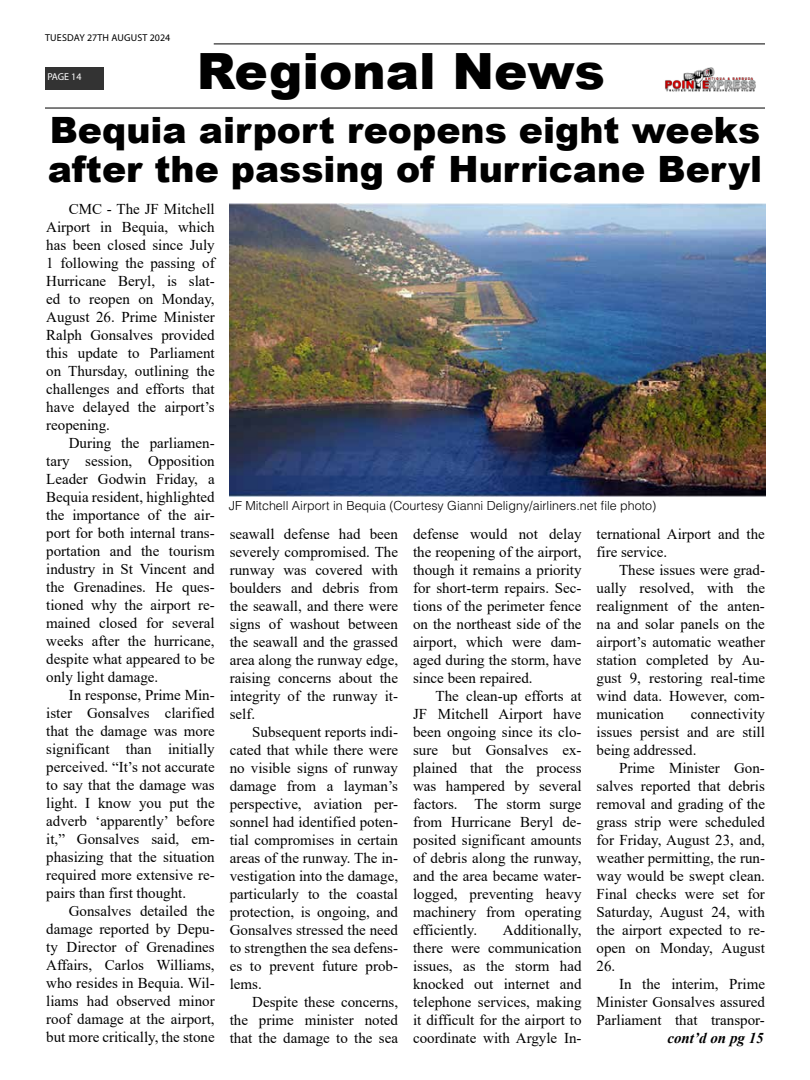
<style>
.page{position:relative;width:810px;height:1080px;background:#fff}
.page>*{position:absolute;margin:0;border:0;box-sizing:border-box;transform-origin:0 0}
.t1{font:900 50px "Arial";color:#000}
.t2{font:900 36.25px/38.8px "Arial";color:#000}
.t3{font:15px/18px "Times New Roman";color:#000;text-align:justify}
.t4{font:italic 700 15px "Times New Roman";color:#000}
.t5{font:300 12.5px "Helvetica LT Std";color:#000}
.t6{font:10px "Myriad Pro";letter-spacing:.02em;color:#000}
.t7{font:10px "Myriad Pro";letter-spacing:-.005em;color:#fff}
</style>
<div class="page">
<hr style="left:214px;top:43px;width:551px;height:2px;background:#333">
<div style="left:45px;top:67px;width:58px;height:22px;background:#333"></div>
<img style="left:665px;top:67px;width:91px;height:25px">
<hr style="left:45px;top:107px;width:720px;height:2px;background:#333">
<img style="left:229px;top:204px;width:537px;height:292px">
<p class="t6" style="left:45px;top:31px;width:127px">TUESDAY 27TH AUGUST 2024</p>
<p class="t7" style="left:47px;top:71px;width:36px">PAGE 14</p>
<h1 class="t1" style="left:197px;top:34px;width:410px">Regional News</h1>
<h2 class="t2" style="left:48px;top:110px;width:716px">Bequia airport reopens eight weeks after the passing of Hurricane Beryl</h2>
<p class="t3" style="left:46px;top:200px;width:170px;text-indent:22px">CMC - The JF Mitchell Airport in Bequia, which has been closed since July 1 following the passing of Hurricane Beryl, is slat&shy;ed to reopen on Monday, August 26. Prime Minister Ralph Gonsalves provided this update to Parliament on Thursday, outlining the challenges and efforts that have delayed the airport’s reopening.</p>
<p class="t3" style="left:46px;top:434px;width:170px;text-indent:22px">During the parliamen&shy;tary session, Opposition Leader Godwin Friday, a Bequia resident, highlighted the importance of the air&shy;port for both internal trans&shy;portation and the tourism industry in St Vincent and the Grenadines. He ques&shy;tioned why the airport re&shy;mained closed for several weeks after the hurricane, despite what appeared to be only light damage.</p>
<p class="t3" style="left:46px;top:686px;width:170px;text-indent:22px">In response, Prime Min&shy;ister Gonsalves clarified that the damage was more significant than initially perceived. “It’s not accurate to say that the damage was light. I know you put the adverb ‘apparently’ before it,” Gonsalves said, em&shy;phasizing that the situation required more extensive re&shy;pairs than first thought.</p>
<p class="t3" style="left:46px;top:902px;width:170px;text-indent:22px">Gonsalves detailed the damage reported by Depu&shy;ty Director of Grenadines Affairs, Carlos Williams, who resides in Bequia. Wil&shy;liams had observed minor roof damage at the airport, but more critically, the stone</p>
<p class="t5" style="left:229px;top:498px;width:429px">JF Mitchell Airport in Bequia (Courtesy Gianni Deligny/airliners.net file photo)</p>
<p class="t3" style="left:230px;top:525px;width:170px">seawall defense had been severely compromised. The runway was covered with boulders and debris from the seawall, and there were signs of washout between the seawall and the grassed area along the runway edge, raising concerns about the integrity of the runway it&shy;self.</p>
<p class="t3" style="left:230px;top:723px;width:170px;text-indent:22px">Subsequent reports indi&shy;cated that while there were no visible signs of runway damage from a layman’s perspective, aviation per&shy;sonnel had identified poten&shy;tial compromises in certain areas of the runway. The in&shy;vestigation into the damage, particularly to the coastal protection, is ongoing, and Gonsalves stressed the need to strengthen the sea defens&shy;es to prevent future prob&shy;lems.</p>
<p class="t3" style="left:230px;top:993px;width:170px;text-indent:22px">Despite these concerns, the prime minister noted that the damage to the sea</p>
<p class="t3" style="left:413px;top:525px;width:170px">defense would not delay the reopening of the airport, though it remains a priority for short-term repairs. Sec&shy;tions of the perimeter fence on the northeast side of the airport, which were dam&shy;aged during the storm, have since been repaired.</p>
<p class="t3" style="left:413px;top:687px;width:170px;text-indent:22px">The clean-up efforts at JF Mitchell Airport have been ongoing since its clo&shy;sure but Gonsalves ex&shy;plained that the process was hampered by several factors. The storm surge from Hurricane Beryl de&shy;posited significant amounts of debris along the runway, and the area became water&shy;logged, preventing heavy machinery from operating efficiently.</p>
<p class="t3" style="left:413px;top:921px;width:170px;text-indent:90px">Additionally, there were communication issues, as the storm had knocked out internet and telephone services, making it difficult for the airport to coordinate with Argyle In-</p>
<p class="t3" style="left:597px;top:525px;width:170px">ternational Airport and the fire service.</p>
<p class="t3" style="left:597px;top:561px;width:170px;text-indent:22px">These issues were grad&shy;ually resolved, with the realignment of the anten&shy;na and solar panels on the airport’s automatic weather station completed by Au&shy;gust 9, restoring real-time wind data. However, com&shy;munication</p>
<p class="t3" style="left:597px;top:705px;width:170px;text-indent:94px">connectivity issues persist and are still being addressed.</p>
<p class="t3" style="left:597px;top:759px;width:170px;text-indent:22px">Prime Minister Gon&shy;salves reported that debris removal and grading of the grass strip were scheduled for Friday, August 23, and, weather permitting, the run&shy;way would be swept clean.<br>Final checks were set for Saturday, August 24, with the airport expected to re&shy;open on Monday, August 26.</p>
<p class="t3" style="left:597px;top:975px;width:170px;text-indent:22px">In the interim, Prime Minister Gonsalves assured Parliament that transpor-</p>
<p class="t4" style="left:667px;top:1027px;width:98px">cont’d on pg 15</p>
</div>
